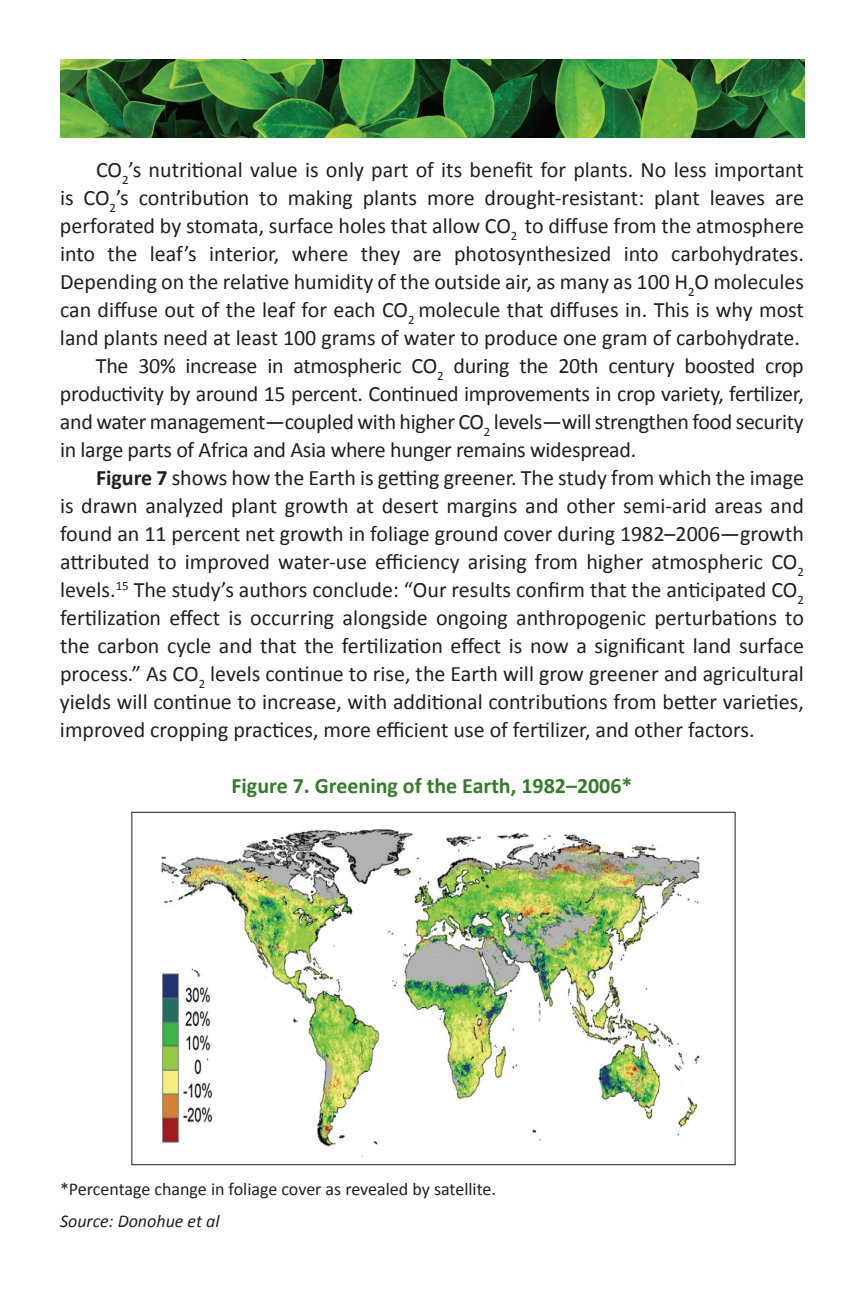
<style>
.page{position:relative;width:864px;height:1296px;background:#fff}
.page>*{position:absolute;margin:0;border:0;box-sizing:border-box;transform-origin:0 0}
.t1{font:22px "Calibri";color:#231f20}
.t2{font:700 22px "Calibri";color:#357b2b}
.t3{font:18px "Calibri";color:#231f20}
.t4{font:italic 18px "Calibri";color:#231f20}
.s1{font-weight:700}
</style>
<div class="page">
<img style="left:60px;top:60px;width:744px;height:78px">
<img style="left:161px;top:829px;width:539px;height:328px">
<p class="t1" style="left:96px;top:160px;width:709px">CO<sub>2</sub>’s nutritional value is only part of its benefit for plants. No less important</p>
<p class="t1" style="left:60px;top:188px;width:745px">is CO<sub>2</sub>’s contribution to making plants more drought-resistant: plant leaves are</p>
<p class="t1" style="left:60px;top:217px;width:746px">perforated by stomata, surface holes that allow CO<sub>2</sub> to diffuse from the atmosphere</p>
<p class="t1" style="left:60px;top:245px;width:745px">into the leaf’s interior, where they are photosynthesized into carbohydrates.</p>
<p class="t1" style="left:60px;top:273px;width:745px">Depending on the relative humidity of the outside air, as many as 100 H<sub>2</sub>O molecules</p>
<p class="t1" style="left:60px;top:300px;width:745px">can diffuse out of the leaf for each CO<sub>2</sub> molecule that diffuses in. This is why most</p>
<p class="t1" style="left:60px;top:329px;width:742px">land plants need at least 100 grams of water to produce one gram of carbohydrate.</p>
<p class="t1" style="left:96px;top:356px;width:709px">The 30% increase in atmospheric CO<sub>2</sub> during the 20th century boosted crop</p>
<p class="t1" style="left:60px;top:385px;width:745px">productivity by around 15 percent. Continued improvements in crop variety, fertilizer,</p>
<p class="t1" style="left:60px;top:413px;width:745px">and water management—coupled with higher CO<sub>2</sub> levels—will strengthen food security</p>
<p class="t1" style="left:60px;top:441px;width:578px">in large parts of Africa and Asia where hunger remains widespread.</p>
<p class="t1" style="left:96px;top:469px;width:709px"><span class="s1">Figure 7</span> shows how the Earth is getting greener. The study from which the image</p>
<p class="t1" style="left:60px;top:497px;width:745px">is drawn analyzed plant growth at desert margins and other semi-arid areas and</p>
<p class="t1" style="left:60px;top:525px;width:745px">found an 11 percent net growth in foliage ground cover during 1982–2006—growth</p>
<p class="t1" style="left:60px;top:553px;width:745px">attributed to improved water-use efficiency arising from higher atmospheric CO<sub>2</sub></p>
<p class="t1" style="left:60px;top:580px;width:745px">levels.<sup>15</sup> The study’s authors conclude: “Our results confirm that the anticipated CO<sub>2</sub></p>
<p class="t1" style="left:60px;top:609px;width:745px">fertilization effect is occurring alongside ongoing anthropogenic perturbations to</p>
<p class="t1" style="left:60px;top:637px;width:745px">the carbon cycle and that the fertilization effect is now a significant land surface</p>
<p class="t1" style="left:60px;top:664px;width:745px">process.” As CO<sub>2</sub> levels continue to rise, the Earth will grow greener and agricultural</p>
<p class="t1" style="left:60px;top:693px;width:745px">yields will continue to increase, with additional contributions from better varieties,</p>
<p class="t1" style="left:60px;top:721px;width:696px">improved cropping practices, more efficient use of fertilizer, and other factors.</p>
<p class="t2" style="left:231px;top:777px;width:403px">Figure 7. Greening of the Earth, 1982–2006*</p>
<p class="t3" style="left:60px;top:1182px;width:438px">*Percentage change in foliage cover as revealed by satellite.</p>
<p class="t4" style="left:60px;top:1214px;width:161px">Source: Donohue et al</p>
</div>
